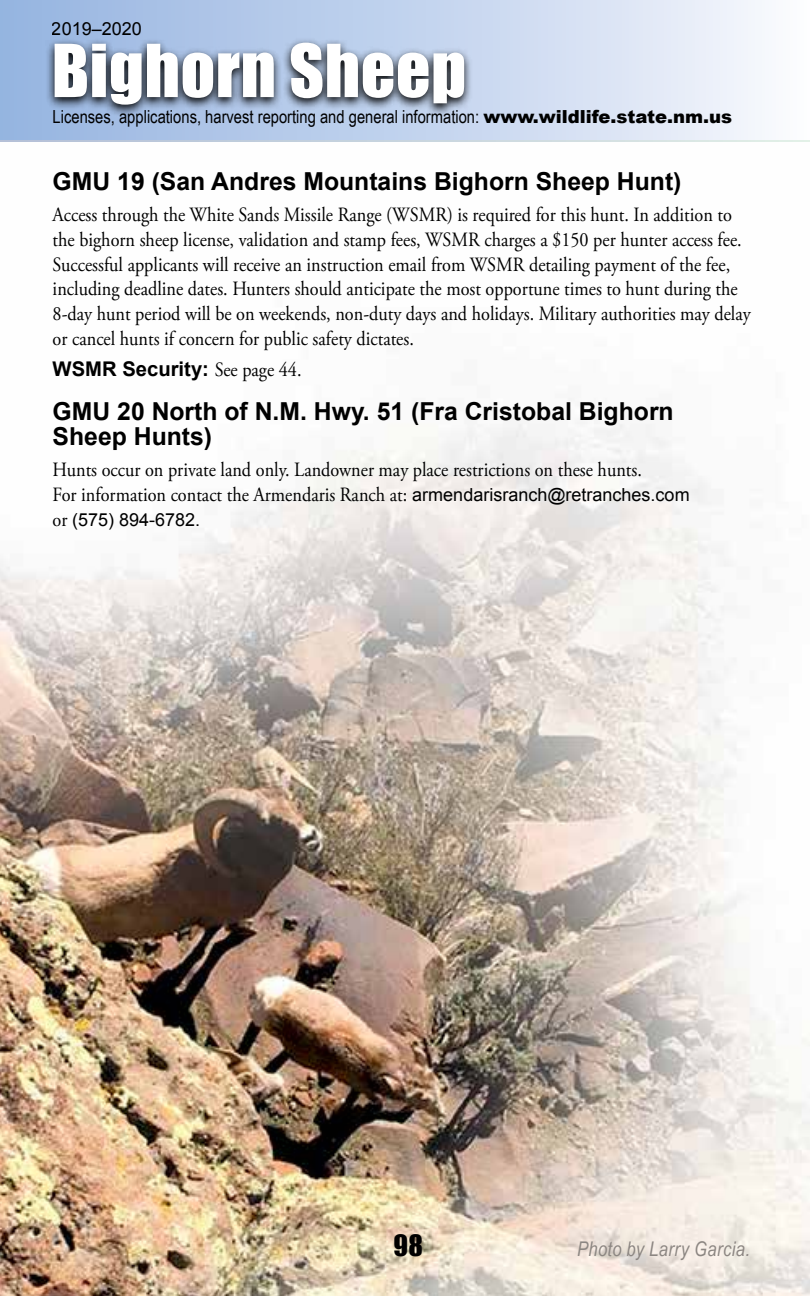
<style>
.page{position:relative;width:810px;height:1296px;background:#fff}
.page>*{position:absolute;margin:0;border:0;box-sizing:border-box;transform-origin:0 0}
.t1{font:67.5px "Impact";letter-spacing:.01em;color:#fff}
.t2{font:27px "Impact";color:#000}
.t3{font:700 24.75px/24.8px "Arial";color:#000}
.t4{font:20.25px/24.8px "Adobe Garamond Pro";color:#000;scale:.9 1}
.t5{font:700 20.25px "Arial";color:#000}
.t6{font:italic 20.25px "Arial Narrow";letter-spacing:.02em;color:#8c8682}
.t7{font:18px "Arial Narrow";color:#000}
.t8{font:18px "Arial Narrow";letter-spacing:.02em;color:#000}
.t9{font:18px "Arial";color:#000}
.s1{font-family:"Arial";font-weight:900}
.s2{font-family:"Adobe Garamond Pro";font-weight:400}
.s3{font-family:"Arial";font-size:18px}
.s4{font-family:"Adobe Garamond Pro";font-size:20.25px}
</style>
<div class="page">
<img style="left:0;top:398px;width:810px;height:898px">
<div style="left:0;top:0;width:810px;height:142px;background:linear-gradient(to right,#b2bed7,#e0ede6)"></div>
<div style="left:0;top:0;width:810px;height:139px;background:linear-gradient(to right,#93b2e0,#f6f8fd)"></div>
<svg style="left:46px;top:38px;width:427px;height:79px"></svg>
<p class="t9" style="left:52px;top:17px;width:92px">2019–2020</p>
<h1 class="t1" style="left:52px;top:18px;width:416px">Bighorn Sheep</h1>
<p class="t7" style="left:53px;top:103px;width:681px">Licenses, applications, harvest reporting and general information: <span class="s1">www.wildlife.state.nm.us</span></p>
<p class="t8" style="left:106px;top:103px;width:558px">s, applications, harvest reporting and g neral information: <span class="s1">1-888-248-6866</span></p>
<p class="t3" style="left:53px;top:169px;width:630px">GMU 19 (San Andres Mountains Bighorn Sheep Hunt)</p>
<p class="t4" style="left:53px;top:203px;width:777px">Access through the White Sands Missile Range (WSMR) is required for this hunt. In addition to the bighorn sheep license, validation and stamp fees, WSMR charges a $150 per hunter access fee.<br>Successful applicants will receive an instruction email from WSMR detailing payment of the fee, including deadline dates. Hunters should anticipate the most opportune times to hunt during the 8-day hunt period will be on weekends, non-duty days and holidays. Military authorities may delay or cancel hunts if concern for public safety dictates.</p>
<p class="t5" style="left:53px;top:356px;width:250px">WSMR Security: <span class="s2">See page 44.</span></p>
<p class="t3" style="left:53px;top:399px;width:623px">GMU 20 North of N.M. Hwy. 51 (Fra Cristobal Bighorn<br>Sheep Hunts)</p>
<p class="t4" style="left:53px;top:458px;width:709px">Hunts occur on private land only. Landowner may place restrictions on these hunts.<br>For information contact the Armendaris Ranch at: <span class="s3">armendarisranch@retranches. com</span></p>
<p class="t9" style="left:53px;top:507px;width:146px"><span class="s4">or</span> (575) 894-6782.</p>
<h2 class="t2" style="left:394px;top:1224px;width:31px">98</h2>
<p class="t6" style="left:577px;top:1234px;width:175px">Photo by Larry Garcia.</p>
</div>
